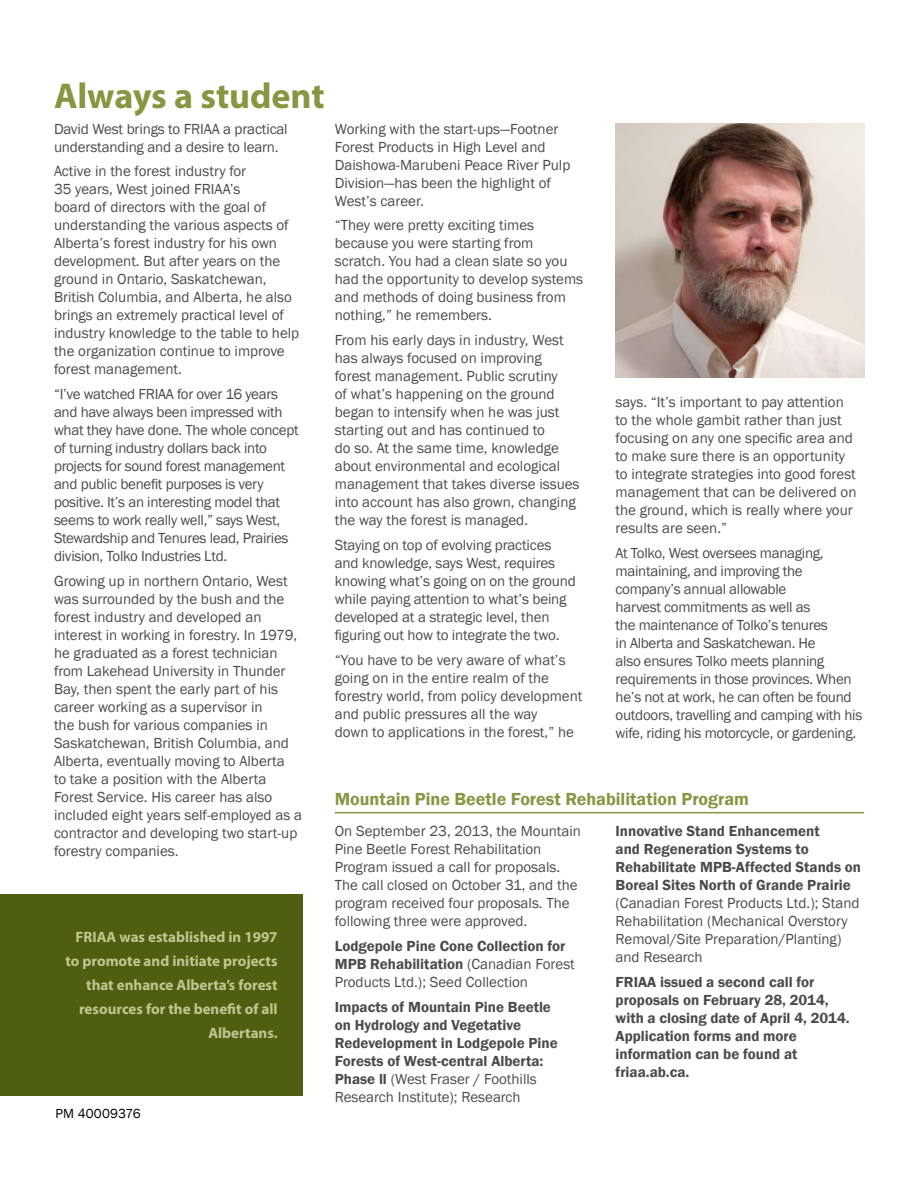
<style>
.page{position:relative;width:918px;height:1188px;background:#fff}
.page>*{position:absolute;margin:0;border:0;box-sizing:border-box;transform-origin:0 0}
.t1{font:700 36px "Myriad Pro";color:#869641}
.t2{font:600 18px "Franklin Gothic";color:#869641}
.t3{font:15px/18px "Franklin Gothic";color:#4a4b4b}
.t4{font:15px/18px "Franklin Gothic";letter-spacing:-.02em;color:#4a4b4b}
.t5{font:600 15px/18px "Franklin Gothic";color:#4a4b4b}
.t6{font:700 15px/24px "Myriad Pro";color:#bfc791;text-align:right}
.t7{font:13.5px "Franklin Gothic";letter-spacing:.005em;color:#000}
.s1{font-weight:400}
</style>
<div class="page">
<div style="left:0;top:894px;width:302px;height:202px;background:#4e5f11"></div>
<hr style="left:335px;top:812px;width:529px;height:1px;background:#869641">
<img style="left:616px;top:123px;width:248px;height:255px">
<h1 class="t1" style="left:54px;top:72px;width:272px">Always a student</h1>
<p class="t3" style="left:54px;top:120px;width:235px">David West brings to FRIAA a practical understanding and a desire to learn.</p>
<p class="t3" style="left:54px;top:163px;width:247px">Active in the forest industry for<br>35 years, West joined FRIAA’s<br>board of directors with the goal of understanding the various aspects of Alberta’s forest industry for his own development. But after years on the ground in Ontario, Saskatchewan, British Columbia, and Alberta, he also brings an extremely practical level of industry knowledge to the table to help the organization continue to improve forest management.</p>
<p class="t4" style="left:54px;top:385px;width:246px">“I’ve watched FRIAA for over 16 years and have always been impressed with what they have done. The whole concept of turning industry dollars back into projects for sound forest management and public benefit purposes is very positive. It’s an interesting model that seems to work really well,” says West, Stewardship and Tenures lead, Prairies division, Tolko Industries Ltd.</p>
<p class="t3" style="left:54px;top:572px;width:250px">Growing up in northern Ontario, West was surrounded by the bush and the forest industry and developed an interest in working in forestry. In 1979, he graduated as a forest technician from Lakehead University in Thunder Bay, then spent the early part of his career working as a supervisor in<br>the bush for various companies in Saskatchewan, British Columbia, and Alberta, eventually moving to Alberta<br>to take a position with the Alberta Forest Service. His career has also included eight years self-employed as a contractor and developing two start-up forestry companies.</p>
<p class="t6" style="left:65px;top:924px;width:214px">FRIAA was established in 1997 to promote and initiate projects that enhance Alberta’s forest resources for the benefit of all<br>Albertans.</p>
<p class="t7" style="left:56px;top:1105px;width:87px">PM 40009376</p>
<p class="t3" style="left:335px;top:120px;width:237px">Working with the start-ups—Footner<br>Forest Products in High Level and<br>Daishowa-Marubeni Peace River Pulp<br>Division—has been the highlight of<br>West’s career.</p>
<p class="t3" style="left:335px;top:217px;width:250px">“They were pretty exciting times because you were starting from scratch. You had a clean slate so you had the opportunity to develop systems and methods of doing business from nothing,” he remembers.</p>
<p class="t3" style="left:335px;top:331px;width:246px">From his early days in industry, West has always focused on improving forest management. Public scrutiny<br>of what’s happening on the ground began to intensify when he was just starting out and has continued to<br>do so. At the same time, knowledge about environmental and ecological management that takes diverse issues into account has also grown, changing the way the forest is managed.</p>
<p class="t3" style="left:335px;top:536px;width:243px">Staying on top of evolving practices and knowledge, says West, requires knowing what’s going on on the ground while paying attention to what’s being developed at a strategic level, then figuring out how to integrate the two.</p>
<p class="t3" style="left:335px;top:651px;width:249px">“You have to be very aware of what’s going on in the entire realm of the forestry world, from policy development and public pressures all the way<br>down to applications in the forest,” he</p>
<p class="t3" style="left:616px;top:394px;width:242px">says. “It’s important to pay attention to the whole gambit rather than just focusing on any one specific area and to make sure there is an opportunity to integrate strategies into good forest management that can be delivered on the ground, which is really where your results are seen.”</p>
<p class="t4" style="left:616px;top:544px;width:248px">At Tolko, West oversees managing, maintaining, and improving the company’s annual allowable<br>harvest commitments as well as<br>the maintenance of Tolko’s tenures<br>in Alberta and Saskatchewan. He<br>also ensures Tolko meets planning requirements in those provinces. When he’s not at work, he can often be found outdoors, travelling and camping with his wife, riding his motorcycle, or gardening.</p>
<p class="t2" style="left:335px;top:788px;width:416px">Mountain Pine Beetle Forest Rehabilitation Program</p>
<p class="t3" style="left:335px;top:823px;width:248px">On September 23, 2013, the Mountain Pine Beetle Forest Rehabilitation Program issued a call for proposals.<br>The call closed on October 31, and the program received four proposals. The following three were approved.</p>
<p class="t5" style="left:335px;top:937px;width:242px">Lodgepole Pine Cone Collection for<br>MPB Rehabilitation <span class="s1">(Canadian Forest<br>Products Ltd.); Seed Collection</span></p>
<p class="t5" style="left:335px;top:998px;width:225px">Impacts of Mountain Pine Beetle on Hydrology and Vegetative<br>Redevelopment in Lodgepole Pine<br>Forests of West-central Alberta:<br>Phase ll <span class="s1">(West Fraser / Foothills<br>Research Institute); Research</span></p>
<p class="t5" style="left:616px;top:822px;width:247px">Innovative Stand Enhancement<br>and Regeneration Systems to Rehabilitate MPB-Affected Stands on Boreal Sites North of Grande Prairie</p>
<p class="t3" style="left:616px;top:895px;width:246px">(Canadian Forest Products Ltd.); Stand Rehabilitation (Mechanical Overstory Removal/Site Preparation/Planting) and Research</p>
<p class="t5" style="left:616px;top:973px;width:236px">FRIAA issued a second call for proposals on February 28, 2014, with a closing date of April 4, 2014.<br>Application forms and more information can be found at friaa.ab.ca.</p>
</div>
